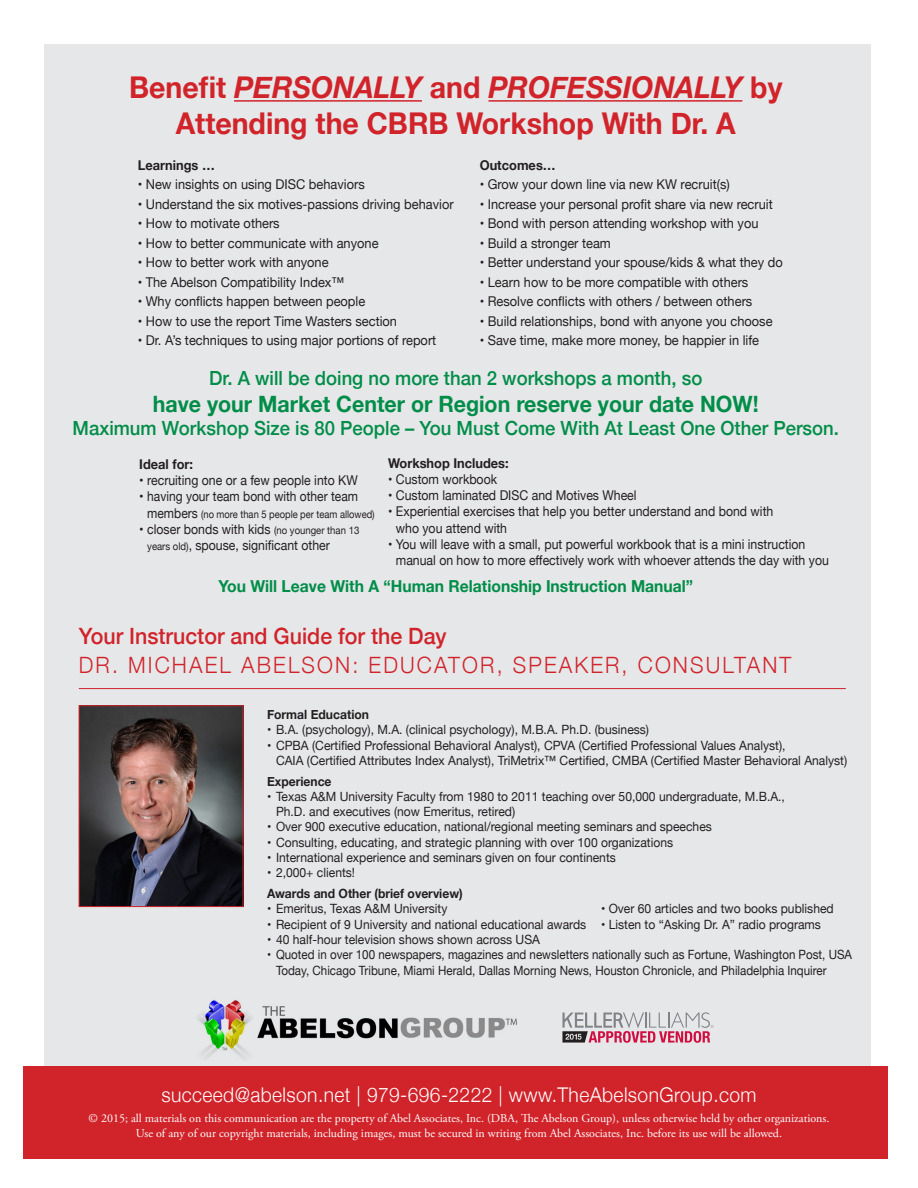
<style>
.page{position:relative;width:918px;height:1188px;background:#fff}
.page>*{position:absolute;margin:0;border:0;box-sizing:border-box;transform-origin:0 0}
.t1{font:700 30px/36px "Helvetica Neue";color:#d1232a;text-align:center;scale:.95 1}
.t2{font:700 22.5px "Helvetica Neue";color:#008d48;scale:.95 1}
.tab{font:300 22.5px "Helvetica Neue";letter-spacing:.1em;color:#d1232a;scale:.95 1}
.tab-2{font:500 22.5px "Helvetica Neue";color:#d1232a;scale:.95 1}
.t3{font:300 20.25px "Helvetica Neue";letter-spacing:.02em;color:#fff;scale:.95 1}
.t4{font:500 19.5px "Helvetica Neue";color:#008d48;scale:.95 1}
.t5{font:700 16.5px "Helvetica Neue";color:#008d48;scale:.95 1}
.t6{font:13.5px/16.2px "Helvetica Neue";color:#231f20;scale:.95 1}
.t7{font:13.5px/16.2px "Helvetica Neue";color:#231f20;scale:.91 1}
.t8{font:700 13.5px "Helvetica Neue";color:#231f20;scale:.95 1}
.t9{font:12.75px/15.3px "Helvetica Neue";color:#231f20;scale:.95 1}
.t10{font:12.75px/15.3px "Helvetica Neue";color:#231f20;scale:.91 1}
.t11{font:700 12.75px "Helvetica Neue";color:#231f20;scale:.95 1}
.t12{font:12px/14.4px "Adobe Garamond Pro";color:#fff;text-align:center}
.t13{font:10.5px "Helvetica Neue";color:#231f20;scale:.89 1}
.s1{font-style:italic}
.s2{font-size:13.5px}
.s3{font-size:10.5px}
</style>
<div class="page">
<div style="left:44px;top:44px;width:827px;height:1039px;background:#e6e7e9"></div>
<div style="left:23px;top:1066px;width:865px;height:93px;background:#d1232a"></div>
<hr style="left:234px;top:100px;width:188px;height:2px;background:#d1232a">
<hr style="left:489px;top:100px;width:253px;height:2px;background:#d1232a">
<hr style="left:79px;top:688px;width:767px;height:1px;background:#d1232a">
<img style="left:198px;top:1000px;width:319px;height:58px">
<img style="left:81px;top:707px;width:160px;height:198px">
<div style="left:79px;top:705px;width:164px;height:202px;border:1px solid #d1232a"></div>
<svg style="left:562px;top:1012px;width:152px;height:31px"></svg>
<p class="t1" style="left:129px;top:70px;width:689px">Benefit <span class="s1">PERSONALLY</span> and <span class="s1">PROFESSIONALLY</span> by<br>Attending the CBRB Workshop With Dr. A</p>
<p class="t8" style="left:138px;top:154px;width:83px">Learnings …</p>
<p class="t8" style="left:480px;top:154px;width:81px">Outcomes…</p>
<p class="t6" style="left:138px;top:177px;width:240px">• New insights on using DISC behaviors</p>
<p class="t6" style="left:480px;top:177px;width:265px">• Grow your down line via new KW recruit(s)</p>
<p class="t6" style="left:138px;top:197px;width:334px">• Understand the six motives-passions driving behavior</p>
<p class="t6" style="left:480px;top:197px;width:310px">• Increase your personal profit share via new recruit</p>
<p class="t6" style="left:138px;top:216px;width:151px">• How to motivate others</p>
<p class="t6" style="left:480px;top:216px;width:295px">• Bond with person attending workshop with you</p>
<p class="t6" style="left:138px;top:236px;width:255px">• How to better communicate with anyone</p>
<p class="t6" style="left:480px;top:236px;width:140px">• Build a stronger team</p>
<p class="t6" style="left:138px;top:255px;width:202px">• How to better work with anyone</p>
<p class="t6" style="left:480px;top:255px;width:321px">• Better understand your spouse/kids &amp; what they do</p>
<p class="t6" style="left:138px;top:275px;width:219px">• The Abelson Compatibility Index™</p>
<p class="t6" style="left:480px;top:275px;width:284px">• Learn how to be more compatible with others</p>
<p class="t6" style="left:138px;top:294px;width:241px">• Why conflicts happen between people</p>
<p class="t6" style="left:480px;top:294px;width:288px">• Resolve conflicts with others / between others</p>
<p class="t6" style="left:138px;top:314px;width:275px">• How to use the report Time Wasters section</p>
<p class="t6" style="left:480px;top:314px;width:310px">• Build relationships, bond with anyone you choose</p>
<p class="t6" style="left:138px;top:333px;width:316px">• Dr. A’s techniques to using major portions of report</p>
<p class="t6" style="left:480px;top:333px;width:296px">• Save time, make more money, be happier in life</p>
<p class="t4" style="left:209px;top:362px;width:521px">Dr. A will be doing no more than 2 workshops a month, so</p>
<p class="t2" style="left:153px;top:386px;width:639px">have your Market Center or Region reserve your date NOW!</p>
<p class="t4" style="left:73px;top:413px;width:808px">Maximum Workshop Size is 80 People – You Must Come With At Least One Other Person.</p>
<p class="t8" style="left:388px;top:452px;width:128px">Workshop Includes:</p>
<p class="t7" style="left:388px;top:472px;width:121px">• Custom workbook</p>
<p class="t7" style="left:388px;top:488px;width:275px">• Custom laminated DISC and Motives Wheel</p>
<p class="t7" style="left:396px;top:504px;width:416px;text-indent:-8px">• Experiential exercises that help you better understand and bond with who you attend with</p>
<p class="t7" style="left:396px;top:537px;width:477px;text-indent:-8px">• You will leave with a small, put powerful workbook that is a mini instruction manual on how to more effectively work with whoever attends the day with you</p>
<p class="t5" style="left:218px;top:573px;width:501px">You Will Leave With A “Human Relationship Instruction Manual”</p>
<p class="t8" style="left:139px;top:454px;width:58px">Ideal for:</p>
<p class="t6" style="left:139px;top:473px;width:232px">• recruiting one or a few people into KW</p>
<p class="t6" style="left:139px;top:489px;width:232px">• having your team bond with other team</p>
<p class="t13" style="left:147px;top:506px;width:257px"><span class="s2">members</span> (no more than 5 people per team allowed)</p>
<p class="t6" style="left:147px;top:522px;width:225px;text-indent:-8px">• closer bonds with kids <span class="s3">(no younger than 13 years old)</span>, spouse, significant other</p>
<p class="tab-2" style="left:79px;top:617px;width:389px">Your Instructor and Guide for the Day</p>
<p class="tab" style="left:79px;top:647px;width:752px">DR. MICHAEL ABELSON: EDUCATOR, SPEAKER, CONSULTANT</p>
<p class="t11" style="left:267px;top:704px;width:109px">Formal Education</p>
<p class="t9" style="left:267px;top:723px;width:404px">• B.A. (psychology), M.A. (clinical psychology), M.B.A. Ph.D. (business)</p>
<p class="t9" style="left:276px;top:738px;width:603px;text-indent:-9px">• CPBA (Certified Professional Behavioral Analyst), CPVA (Certified Professional Values Analyst),<br>CAIA (Certified Attributes Index Analyst), TriMetrix™ Certified, CMBA (Certified Master Behavioral Analyst)</p>
<p class="t11" style="left:267px;top:771px;width:69px">Experience</p>
<p class="t9" style="left:276px;top:789px;width:537px;text-indent:-9px">• Texas A&amp;M University Faculty from 1980 to 2011 teaching over 50,000 undergraduate, M.B.A.,<br>Ph.D. and executives (now Emeritus, retired)</p>
<p class="t9" style="left:267px;top:820px;width:470px">• Over 900 executive education, national/regional meeting seminars and speeches</p>
<p class="t9" style="left:267px;top:835px;width:429px">• Consulting, educating, and strategic planning with over 100 organizations</p>
<p class="t9" style="left:267px;top:851px;width:369px">• International experience and seminars given on four continents</p>
<p class="t9" style="left:267px;top:866px;width:94px">• 2,000+ clients!</p>
<p class="t11" style="left:267px;top:883px;width:208px">Awards and Other (brief overview)</p>
<p class="t9" style="left:267px;top:902px;width:191px">• Emeritus, Texas A&amp;M University</p>
<p class="t9" style="left:601px;top:902px;width:246px">• Over 60 articles and two books published</p>
<p class="t9" style="left:267px;top:917px;width:585px">• Recipient of 9 University and national educational awards • Listen to “Asking Dr. A” radio programs</p>
<p class="t9" style="left:267px;top:932px;width:289px">• 40 half-hour television shows shown across USA</p>
<p class="t10" style="left:276px;top:948px;width:635px;text-indent:-9px">• Quoted in over 100 newspapers, magazines and newsletters nationally such as Fortune, Washington Post, USA<br>Today, Chicago Tribune, Miami Herald, Dallas Morning News, Houston Chronicle, and Philadelphia Inquirer</p>
<p class="t3" style="left:161px;top:1078px;width:628px">succeed@abelson.net | 979-696-2222 | www.TheAbelsonGroup.com</p>
<p class="t12" style="left:89px;top:1112px;width:742px">© 2015; all materials on this communication are the property of Abel Associates, Inc. (DBA, The Abelson Group), unless otherwise held by other organizations.<br>Use of any of our copyright materials, including images, must be secured in writing from Abel Associates, Inc. before its use will be allowed.</p>
</div>
